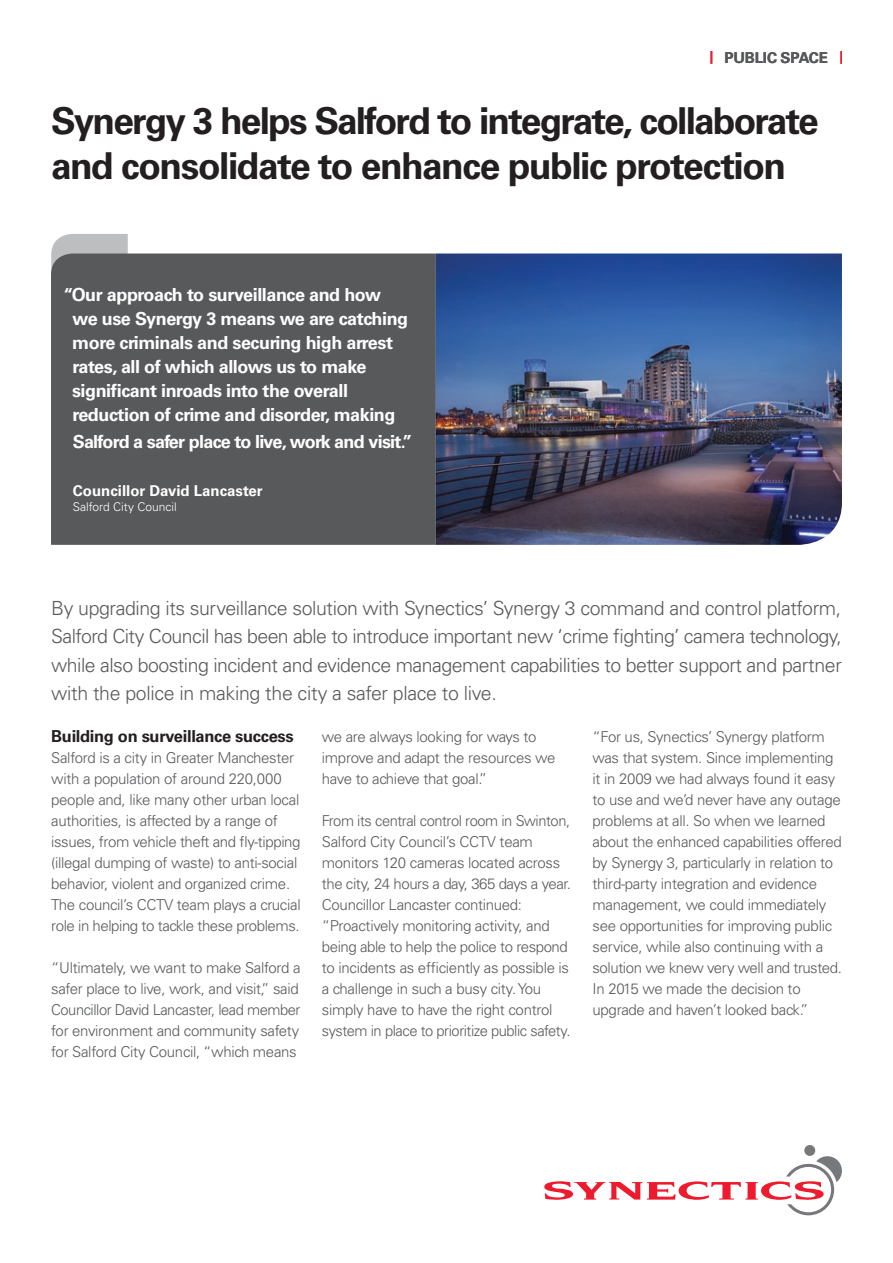
<style>
.page{position:relative;width:893px;height:1263px;background:#fff}
.page>*{position:absolute;margin:0;border:0;box-sizing:border-box;transform-origin:0 0}
.t1{font:700 37.05px/44.5px "Univers";letter-spacing:-.045em;color:#231f20}
.t2{font:300 19.5px/28.5px "Univers";letter-spacing:-.015em;color:#58595b;text-align:justify}
.t3{font:700 18px/24px "Univers";letter-spacing:-.025em;color:#fff}
.t4{font:700 16.5px "Univers";letter-spacing:-.02em;color:#231f20}
.t5{font:300 15px/21px "Univers";letter-spacing:-.02em;color:#58595b}
.t6{font:700 15px "Univers";color:#fff}
.t7{font:700 15px "Univers";letter-spacing:-.01em;color:#58595b}
.t8{font:300 12px "Univers";color:#fff}
</style>
<div class="page">
<svg style="left:51px;top:234px;width:77px;height:19px"></svg>
<div style="left:51px;top:253px;width:385px;height:292px;background:#58595b"></div>
<img style="left:436px;top:253px;width:406px;height:292px">
<div style="left:804px;top:1145px;width:11px;height:11px;background:#77787b;border-radius:50%"></div>
<svg style="left:544px;top:1156px;width:298px;height:59px"></svg>
<svg style="left:710px;top:51px;width:2px;height:13px"></svg>
<svg style="left:840px;top:51px;width:2px;height:13px"></svg>
<p class="t7" style="left:724px;top:49px;width:105px">PUBLIC SPACE</p>
<h1 class="t1" style="left:51px;top:99px;width:769px">Synergy 3 helps Salford to integrate, collaborate and consolidate to enhance public protection</h1>
<p class="t3" style="left:72px;top:283px;width:338px;text-indent:-9px">“Our approach to surveillance and how we use Synergy 3 means we are catching more criminals and securing high arrest rates, all of which allows us to make significant inroads into the overall reduction of crime and disorder, making</p>
<p class="t3" style="left:73px;top:430px;width:341px">Salford a safer place to live, work and visit.”</p>
<p class="t6" style="left:73px;top:482px;width:191px">Councillor David Lancaster</p>
<p class="t8" style="left:73px;top:499px;width:106px">Salford City Council</p>
<p class="t2" style="left:51px;top:593px;width:792px">By upgrading its surveillance solution with Synectics’ Synergy 3 command and control platform, Salford City Council has been able to introduce important new ‘crime fighting’ camera technology, while also boosting incident and evidence management capabilities to better support and partner with the police in making the city a safer place to live.</p>
<p class="t4" style="left:51px;top:727px;width:244px">Building on surveillance success</p>
<p class="t5" style="left:51px;top:747px;width:251px">Salford is a city in Greater Manchester with a population of around 220,000 people and, like many other urban local authorities, is affected by a range of issues, from vehicle theft and fly-tipping (illegal dumping of waste) to anti-social behavior, violent and organized crime.<br>The council’s CCTV team plays a crucial role in helping to tackle these problems.</p>
<p class="t5" style="left:51px;top:957px;width:251px">“Ultimately, we want to make Salford a safer place to live, work, and visit,” said Councillor David Lancaster, lead member for environment and community safety for Salford City Council, “which means</p>
<p class="t5" style="left:593px;top:726px;width:251px">“For us, Synectics’ Synergy platform was that system. Since implementing it in 2009 we had always found it easy to use and we’d never have any outage problems at all. So when we learned about the enhanced capabilities offered by Synergy 3, particularly in relation to third-party integration and evidence management, we could immediately see opportunities for improving public service, while also continuing with a solution we knew very well and trusted.<br>In 2015 we made the decision to upgrade and haven’t looked back.”</p>
<p class="t5" style="left:322px;top:726px;width:235px">we are always looking for ways to improve and adapt the resources we have to achieve that goal.”</p>
<p class="t5" style="left:322px;top:810px;width:251px">From its central control room in Swinton, Salford City Council’s CCTV team monitors 120 cameras located across the city, 24 hours a day, 365 days a year.<br>Councillor Lancaster continued: “Proactively monitoring activity, and being able to help the police to respond to incidents as efficiently as possible is a challenge in such a busy city. You simply have to have the right control system in place to prioritize public safety.</p>
</div>
